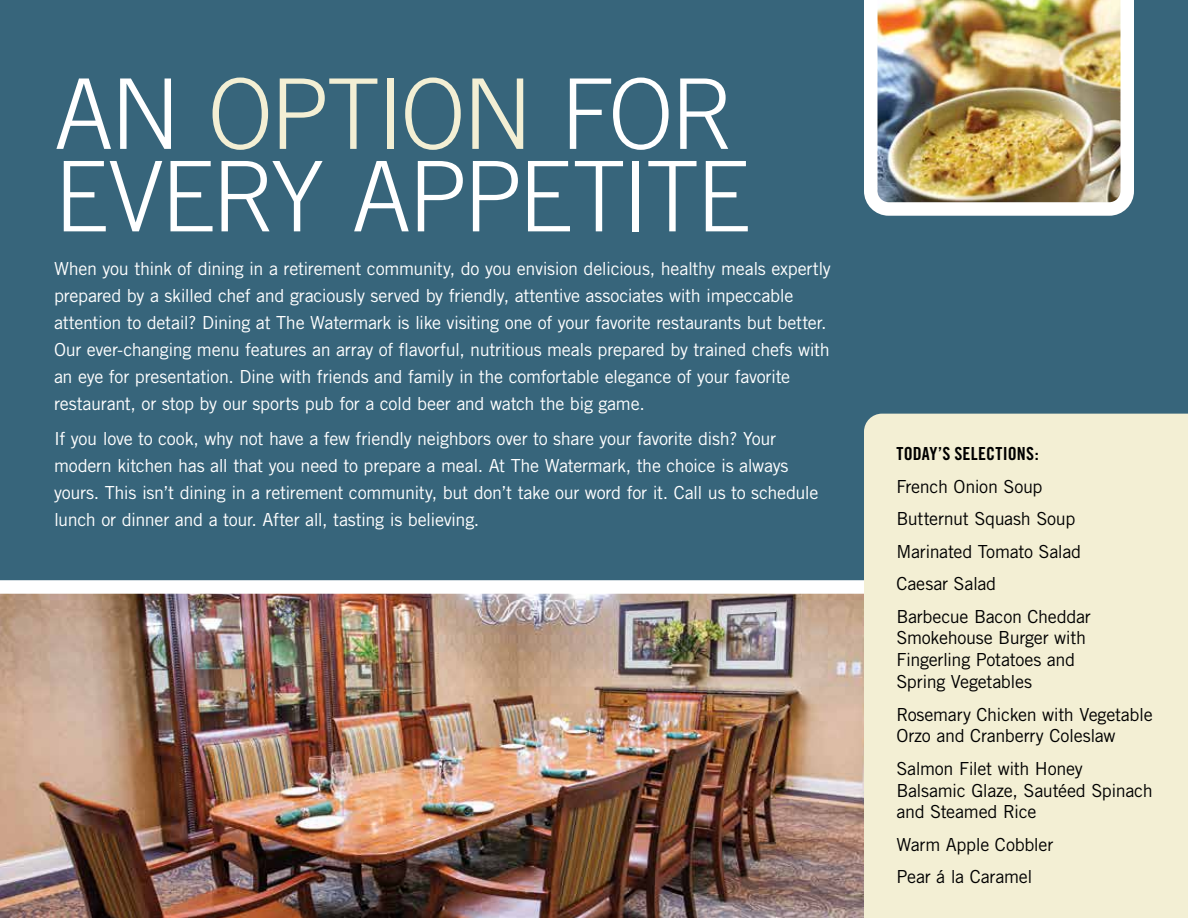
<style>
.page{position:relative;width:1188px;height:918px;background:#fff}
.page>*{position:absolute;margin:0;border:0;box-sizing:border-box;transform-origin:0 0}
.t1{font:300 97.5px/82.5px "Trade Gothic";letter-spacing:-.035em;color:#fff}
.t2{font:18px/27px "Trade Gothic";letter-spacing:-.02em;color:#fff}
.t3{font:18px/32.5px "Trade Gothic";letter-spacing:-.015em;color:#000}
.t4{font:18px "Trade Gothic Bold Cond Twenty";letter-spacing:.01em;color:#000}
.s1{color:#f3efd4}
</style>
<div class="page">
<img style="left:0;top:594px;width:864px;height:324px">
<div style="left:0;top:0;width:1188px;height:594px;background:#37657b"></div>
<div style="left:864px;top:414px;width:324px;height:504px;background:#f3efd4"></div>
<img style="left:864px;top:0;width:270px;height:216px">
<h1 class="t1" style="left:54px;top:72px;width:698px">AN <span class="s1">OPTION</span> FOR<br>EVERY APPETITE</h1>
<p class="t2" style="left:54px;top:254px;width:778px">When you think of dining in a retirement community, do you envision delicious, healthy meals expertly prepared by a skilled chef and graciously served by friendly, attentive associates with impeccable attention to detail? Dining at The Watermark is like visiting one of your favorite restaurants but better.<br>Our ever-changing menu features an array of flavorful, nutritious meals prepared by trained chefs with an eye for presentation. Dine with friends and family in the comfortable elegance of your favorite restaurant, or stop by our sports pub for a cold beer and watch the big game.</p>
<p class="t2" style="left:54px;top:425px;width:766px">If you love to cook, why not have a few friendly neighbors over to share your favorite dish? Your modern kitchen has all that you need to prepare a meal. At The Watermark, the choice is always yours. This isn’t dining in a retirement community, but don’t take our word for it. Call us to schedule lunch or dinner and a tour. After all, tasting is believing.</p>
<p class="t4" style="left:896px;top:443px;width:144px">TODAY’S SELECTIONS:</p>
<p class="t3" style="left:896px;top:470px;width:196px">French Onion Soup<br>Butternut Squash Soup<br>Marinated Tomato Salad<br>Caesar Salad<br>Barbecue Bacon Cheddar</p>
<p class="t3" style="left:896px;top:627px;width:191px;line-height:21.8px">Smokehouse Burger with<br>Fingerling Potatoes and<br>Spring Vegetables</p>
<p class="t3" style="left:896px;top:703px;width:258px;line-height:21.8px">Rosemary Chicken with Vegetable<br>Orzo and Cranberry Coleslaw</p>
<p class="t3" style="left:896px;top:757px;width:258px;line-height:21.8px">Salmon Filet with Honey<br>Balsamic Glaze, Sautéed Spinach and Steamed Rice</p>
<p class="t3" style="left:896px;top:828px;width:158px">Warm Apple Cobbler<br>Pear á la Caramel</p>
</div>
